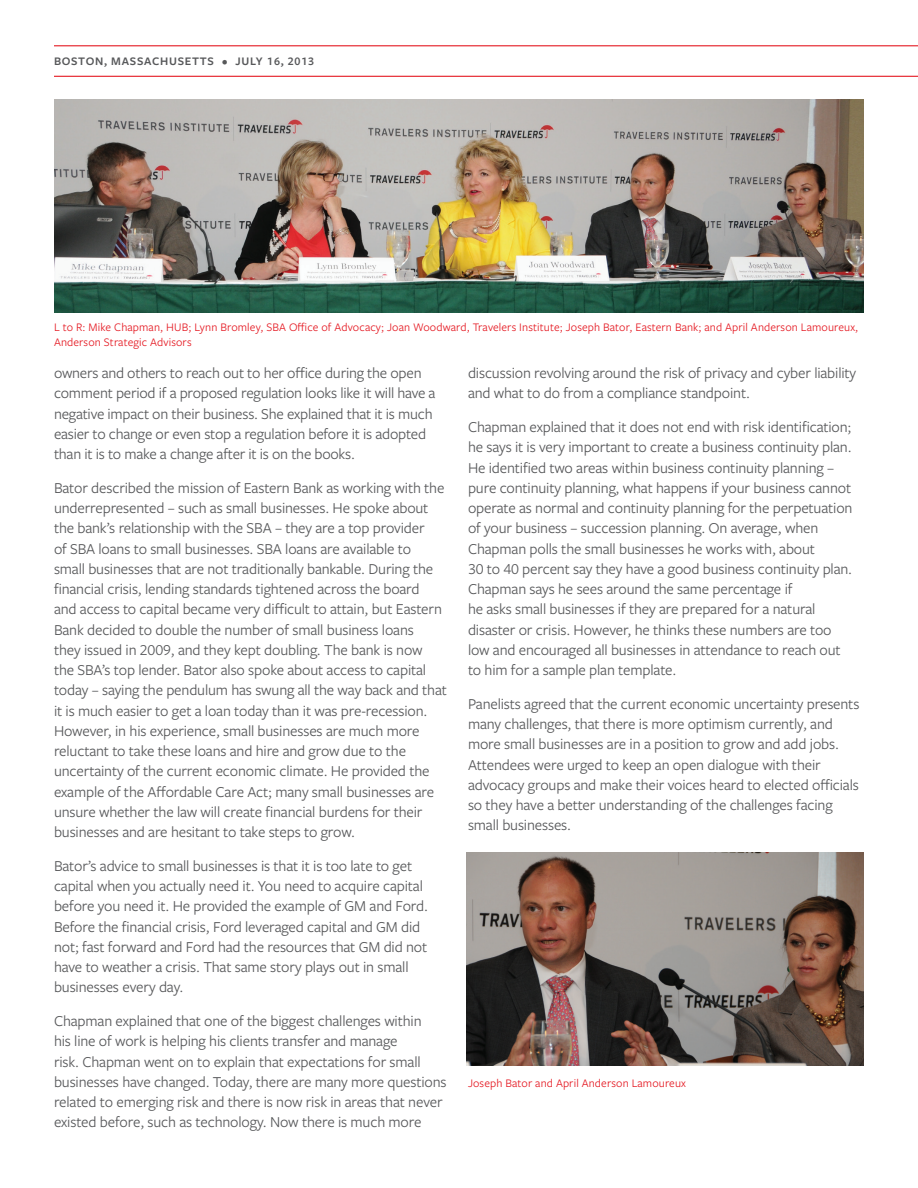
<style>
.page{position:relative;width:918px;height:1188px;background:#fff}
.page>*{position:absolute;margin:0;border:0;box-sizing:border-box;transform-origin:0 0}
.Body_copy{font:15.75px/20.2px "Freight Sans Pro";letter-spacing:-.01em;color:#57585a}
.Body_copy-2{font:12px/15px "Freight Sans Pro";letter-spacing:.01em;color:#e51a23}
.Sub-title_1_line{font:600 12px "Freight Sans Pro";letter-spacing:.06em;color:#57585a}
</style>
<div class="page">
<hr style="left:54px;top:45px;width:864px;height:1px;background:#e51a23">
<hr style="left:54px;top:76px;width:864px;height:1px;background:#e51a23">
<img style="left:54px;top:99px;width:810px;height:214px">
<img style="left:466px;top:852px;width:398px;height:214px">
<p class="Sub-title_1_line" style="left:54px;top:53px;width:262px">BOSTON, MASSACHUSETTS • JULY 16, 2013</p>
<p class="Body_copy-2" style="left:54px;top:320px;width:806px">L to R: Mike Chapman, HUB; Lynn Bromley, SBA Office of Advocacy; Joan Woodward, Travelers Institute; Joseph Bator, Eastern Bank; and April Anderson Lamoureux,<br>Anderson Strategic Advisors</p>
<p class="Body_copy" style="left:54px;top:362px;width:383px">owners and others to reach out to her office during the open comment period if a proposed regulation looks like it will have a negative impact on their business. She explained that it is much easier to change or even stop a regulation before it is adopted than it is to make a change after it is on the books.</p>
<p class="Body_copy" style="left:54px;top:477px;width:395px">Bator described the mission of Eastern Bank as working with the underrepresented – such as small businesses. He spoke about the bank’s relationship with the SBA – they are a top provider<br>of SBA loans to small businesses. SBA loans are available to<br>small businesses that are not traditionally bankable. During the financial crisis, lending standards tightened across the board<br>and access to capital became very difficult to attain, but Eastern Bank decided to double the number of small business loans<br>they issued in 2009, and they kept doubling. The bank is now<br>the SBA’s top lender. Bator also spoke about access to capital today – saying the pendulum has swung all the way back and that it is much easier to get a loan today than it was pre-recession.<br>However, in his experience, small businesses are much more reluctant to take these loans and hire and grow due to the uncertainty of the current economic climate. He provided the example of the Affordable Care Act; many small businesses are unsure whether the law will create financial burdens for their businesses and are hesitant to take steps to grow.</p>
<p class="Body_copy" style="left:54px;top:855px;width:376px">Bator’s advice to small businesses is that it is too late to get capital when you actually need it. You need to acquire capital before you need it. He provided the example of GM and Ford.<br>Before the financial crisis, Ford leveraged capital and GM did not; fast forward and Ford had the resources that GM did not have to weather a crisis. That same story plays out in small businesses every day.</p>
<p class="Body_copy" style="left:54px;top:1010px;width:394px">Chapman explained that one of the biggest challenges within<br>his line of work is helping his clients transfer and manage<br>risk. Chapman went on to explain that expectations for small businesses have changed. Today, there are many more questions related to emerging risk and there is now risk in areas that never existed before, such as technology. Now there is much more</p>
<p class="Body_copy" style="left:468px;top:362px;width:390px">discussion revolving around the risk of privacy and cyber liability and what to do from a compliance standpoint.</p>
<p class="Body_copy" style="left:468px;top:416px;width:386px">Chapman explained that it does not end with risk identification; he says it is very important to create a business continuity plan.<br>He identified two areas within business continuity planning – pure continuity planning, what happens if your business cannot operate as normal and continuity planning for the perpetuation of your business – succession planning. On average, when Chapman polls the small businesses he works with, about<br>30 to 40 percent say they have a good business continuity plan.<br>Chapman says he sees around the same percentage if<br>he asks small businesses if they are prepared for a natural disaster or crisis. However, he thinks these numbers are too low and encouraged all businesses in attendance to reach out to him for a sample plan template.</p>
<p class="Body_copy" style="left:468px;top:693px;width:393px">Panelists agreed that the current economic uncertainty presents many challenges, that there is more optimism currently, and more small businesses are in a position to grow and add jobs.<br>Attendees were urged to keep an open dialogue with their advocacy groups and make their voices heard to elected officials so they have a better understanding of the challenges facing small businesses.</p>
<p class="Body_copy-2" style="left:468px;top:1075px;width:219px">Joseph Bator and April Anderson Lamoureux</p>
</div>
